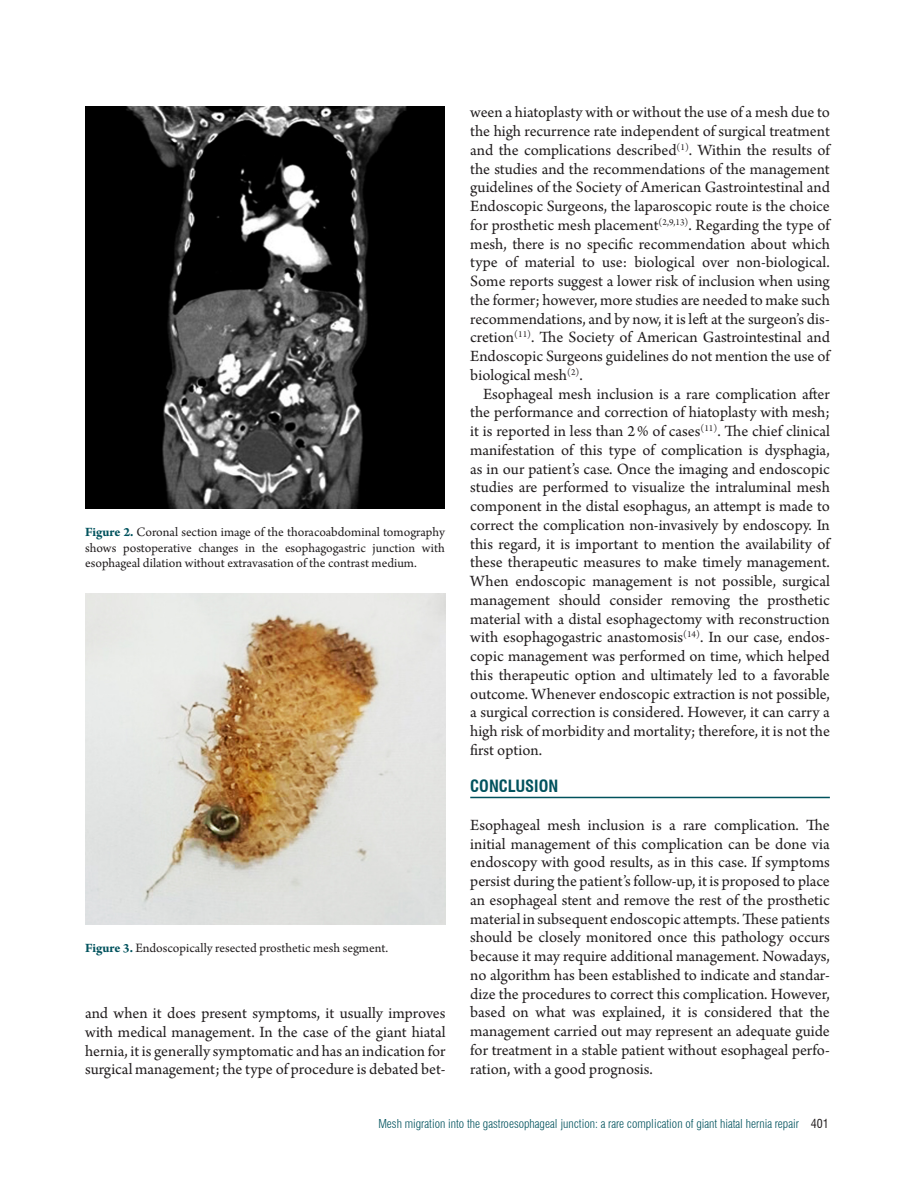
<style>
.page{position:relative;width:915px;height:1188px;background:#fff}
.page>*{position:absolute;margin:0;border:0;box-sizing:border-box;transform-origin:0 0}
.Texto{font:16.5px/18.8px "Arno Pro";color:#231f20;text-align:justify}
.Texto_con_sangría{font:16.5px/18.8px "Arno Pro";color:#231f20;text-align:justify}
.Título_1{font:700 condensed 16.5px "Swiss 721 BT";color:#00525d}
.Títulos_tablas_y_fig{font:13.5px/15.8px "Arno Pro";color:#231f20;text-align:justify}
.t1{font:300 condensed 12px "Swiss 721 BT";color:#00525d}
.s1{font-weight:700;color:#00525d}
.s2{font-weight:400;color:#231f20}
</style>
<div class="page">
<hr style="left:470px;top:797px;width:359px;height:1px;background:#00525d">
<img style="left:85px;top:106px;width:359px;height:403px">
<img style="left:85px;top:593px;width:360px;height:332px">
<p class="Títulos_tablas_y_fig" style="left:85px;top:525px;width:361px"><span class="s1">Figure 2.</span> Coronal section image of the thoracoabdominal tomography shows postoperative changes in the esophagogastric junction with esophageal dilation without extravasation of the contrast medium.</p>
<p class="Títulos_tablas_y_fig" style="left:85px;top:940px;width:304px"><span class="s1">Figure 3.</span> Endoscopically resected prosthetic mesh segment.</p>
<p class="Texto" style="left:85px;top:1005px;width:362px">and when it does present symptoms, it usually improves with medical management. In the case of the giant hiatal hernia, it is generally symptomatic and has an indication for surgical management; the type of procedure is debated bet-</p>
<p class="Texto" style="left:470px;top:104px;width:361px">ween a hiatoplasty with or without the use of a mesh due to the high recurrence rate independent of surgical treatment and the complications described<sup>(1)</sup>. Within the results of the studies and the recommendations of the management guidelines of the Society of American Gastrointestinal and Endoscopic Surgeons, the laparoscopic route is the choice for prosthetic mesh placement<sup>(2,9,13)</sup>. Regarding the type of mesh, there is no specific recommendation about which type of material to use: biological over non-biological.<br>Some reports suggest a lower risk of inclusion when using the former; however, more studies are needed to make such recommendations, and by now, it is left at the surgeon’s dis&shy;cretion<sup>(11)</sup>. The Society of American Gastrointestinal and Endoscopic Surgeons guidelines do not mention the use of biological mesh<sup>(2)</sup>.</p>
<p class="Texto_con_sangría" style="left:470px;top:385px;width:361px;text-indent:13px">Esophageal mesh inclusion is a rare complication after the performance and correction of hiatoplasty with mesh; it is reported in less than 2% of cases<sup>(11)</sup>. The chief clinical manifestation of this type of complication is dysphagia, as in our patient’s case. Once the imaging and endoscopic studies are performed to visualize the intraluminal mesh component in the distal esophagus, an attempt is made to correct the complication non-invasively by endoscopy. In this regard, it is important to mention the availability of these therapeutic measures to make timely management.<br>When endoscopic management is not possible, surgical management should consider removing the prosthetic material with a distal esophagectomy with reconstruction with esophagogastric anastomosis<sup>(14)</sup>. In our case, endos&shy;copic management was performed on time, which helped this therapeutic option and ultimately led to a favorable outcome. Whenever endoscopic extraction is not possible, a surgical correction is considered. However, it can carry a high risk of morbidity and mortality; therefore, it is not the first option.</p>
<p class="Título_1" style="left:470px;top:777px;width:89px">CONCLUSION</p>
<p class="Texto" style="left:470px;top:817px;width:361px">Esophageal mesh inclusion is a rare complication. The initial management of this complication can be done via endoscopy with good results, as in this case. If symptoms persist during the patient’s follow-up, it is proposed to place an esophageal stent and remove the rest of the prosthetic material in subsequent endoscopic attempts. These patients should be closely monitored once this pathology occurs because it may require additional management. Nowadays, no algorithm has been established to indicate and standar&shy;dize the procedures to correct this complication. However, based on what was explained, it is considered that the management carried out may represent an adequate guide for treatment in a stable patient without esophageal perfo&shy;ration, with a good prognosis.</p>
<p class="t1" style="left:378px;top:1117px;width:452px">Mesh migration into the gastroesophageal junction: a rare complication of giant hiatal hernia repair <span class="s2">401</span></p>
</div>
